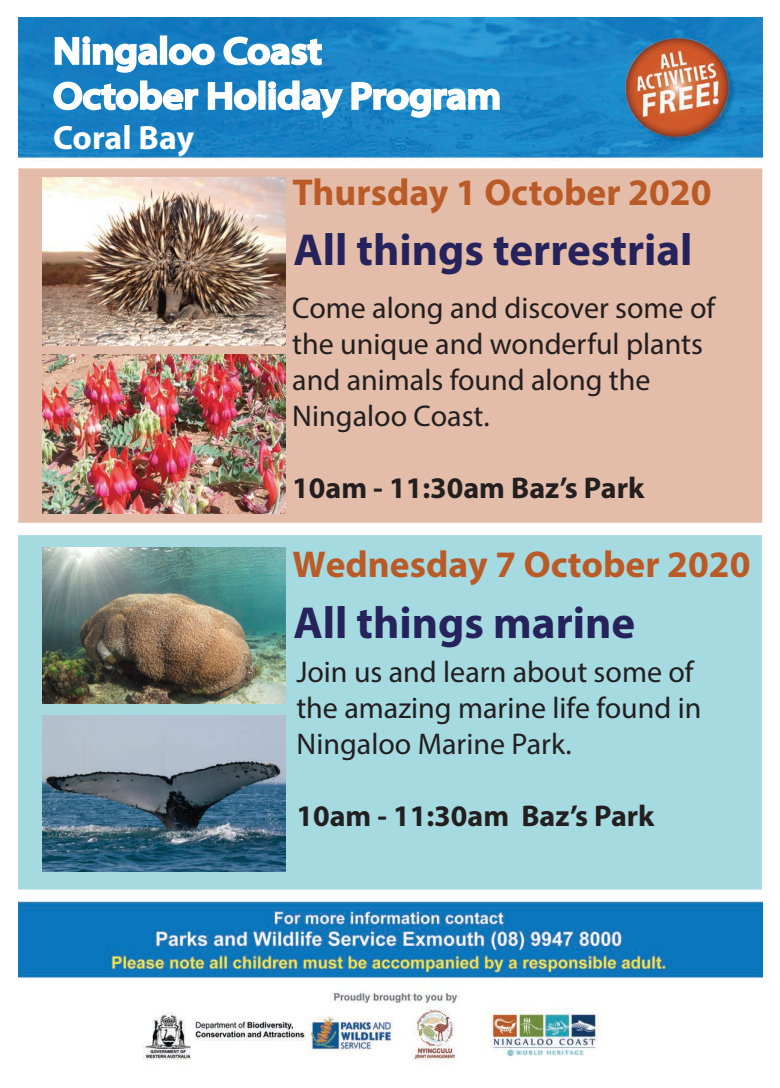
<style>
.page{position:relative;width:780px;height:1088px;background:#fff}
.page>*{position:absolute;margin:0;border:0;box-sizing:border-box;transform-origin:0 0}
.t1{font:700 45px "Myriad Pro";color:#26225c}
.t2{font:700 37.5px "Myriad Pro";color:#ba5a27}
.t3{font:600 semi-expanded 37.5px/45px "Myriad Pro";color:#fff}
.t4{font:700 33.75px "Myriad Pro";letter-spacing:-.005em;color:#fff}
.t5{font:30px/36px "Myriad Pro";color:#231f20}
.t6{font:700 30px "Myriad Pro";color:#231f20}
</style>
<div class="page">
<img style="left:18px;top:18px;width:744px;height:1042px">
<div style="left:18px;top:168px;width:744px;height:355px;background:#e3bda9"></div>
<svg style="left:52px;top:35px;width:449px;height:85px"></svg>
<div style="left:18px;top:535px;width:743px;height:354px;background:#a6dae1"></div>
<img style="left:42px;top:177px;width:243px;height:168px">
<img style="left:42px;top:354px;width:243px;height:160px">
<img style="left:42px;top:547px;width:243px;height:156px">
<img style="left:42px;top:716px;width:243px;height:156px">
<p class="t3" style="left:53px;top:27px;width:449px">Ningaloo Coast<br>October Holiday Program</p>
<p class="t4" style="left:53px;top:116px;width:142px">Coral Bay</p>
<p class="t2" style="left:292px;top:168px;width:420px">Thursday 1 October 2020</p>
<h1 class="t1" style="left:293px;top:220px;width:400px">All things terrestrial</h1>
<p class="t5" style="left:292px;top:290px;width:424px">Come along and discover some of the unique and wonderful plants and animals found along the<br>Ningaloo Coast.</p>
<p class="t6" style="left:292px;top:469px;width:353px">10am - 11:30am Baz’s Park</p>
<p class="t2" style="left:292px;top:540px;width:459px">Wednesday 7 October 2020</p>
<h1 class="t1" style="left:293px;top:593px;width:343px">All things marine</h1>
<p class="t5" style="left:296px;top:653px;width:406px">Join us and learn about some of the amazing marine life found in<br>Ningaloo Marine Park.</p>
<p class="t6" style="left:296px;top:796px;width:359px">10am - 11:30am Baz’s Park</p>
</div>
